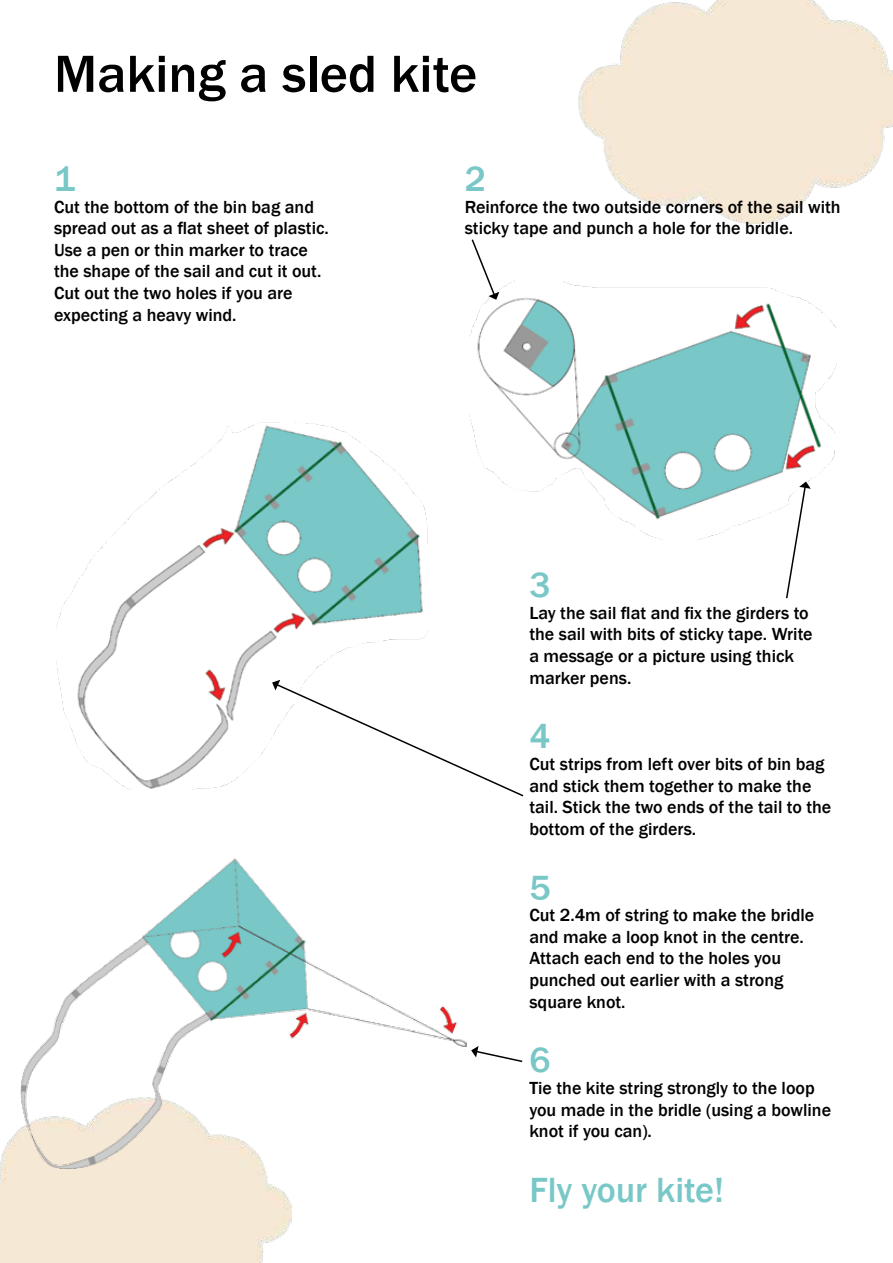
<style>
.page{position:relative;width:893px;height:1263px;background:#fff}
.page>*{position:absolute;margin:0;border:0;box-sizing:border-box;transform-origin:0 0}
.t1{font:500 54px "Franklin Gothic";color:#000}
.t2{font:500 36px "Franklin Gothic";color:#79c7c7}
.t3{font:500 18px/21.6px "Franklin Gothic";color:#000}
</style>
<div class="page">
<img style="left:0;top:1128px;width:292px;height:135px">
<img style="left:578px;top:0;width:315px;height:224px">
<img style="left:469px;top:280px;width:368px;height:260px">
<img style="left:56px;top:422px;width:372px;height:368px">
<img style="left:21px;top:858px;width:446px;height:311px">
<svg style="left:470px;top:239px;width:29px;height:61px"></svg>
<svg style="left:272px;top:680px;width:252px;height:117px"></svg>
<svg style="left:471px;top:1046px;width:52px;height:17px"></svg>
<svg style="left:785px;top:482px;width:26px;height:117px"></svg>
<h1 class="t1" style="left:54px;top:40px;width:425px">Making a sled kite</h1>
<h2 class="t2" style="left:54px;top:157px;width:23px">1</h2>
<p class="t3" style="left:54px;top:196px;width:276px">Cut the bottom of the bin bag and spread out as a flat sheet of plastic.<br>Use a pen or thin marker to trace the shape of the sail and cut it out.<br>Cut out the two holes if you are expecting a heavy wind.</p>
<h2 class="t2" style="left:465px;top:157px;width:23px">2</h2>
<p class="t3" style="left:465px;top:196px;width:377px">Reinforce the two outside corners of the sail with sticky tape and punch a hole for the bridle.</p>
<h2 class="t2" style="left:529px;top:563px;width:23px">3</h2>
<p class="t3" style="left:529px;top:602px;width:285px">Lay the sail flat and fix the girders to the sail with bits of sticky tape. Write a message or a picture using thick marker pens.</p>
<h2 class="t2" style="left:529px;top:714px;width:23px">4</h2>
<p class="t3" style="left:529px;top:753px;width:303px">Cut strips from left over bits of bin bag and stick them together to make the tail. Stick the two ends of the tail to the bottom of the girders.</p>
<h2 class="t2" style="left:529px;top:865px;width:23px">5</h2>
<p class="t3" style="left:529px;top:904px;width:286px">Cut 2.4m of string to make the bridle and make a loop knot in the centre.<br>Attach each end to the holes you punched out earlier with a strong square knot.</p>
<h2 class="t2" style="left:529px;top:1038px;width:23px">6</h2>
<p class="t3" style="left:529px;top:1077px;width:303px">Tie the kite string strongly to the loop you made in the bridle (using a bowline knot if you can).</p>
<h2 class="t2" style="left:529px;top:1168px;width:196px">Fly your kite!</h2>
</div>
